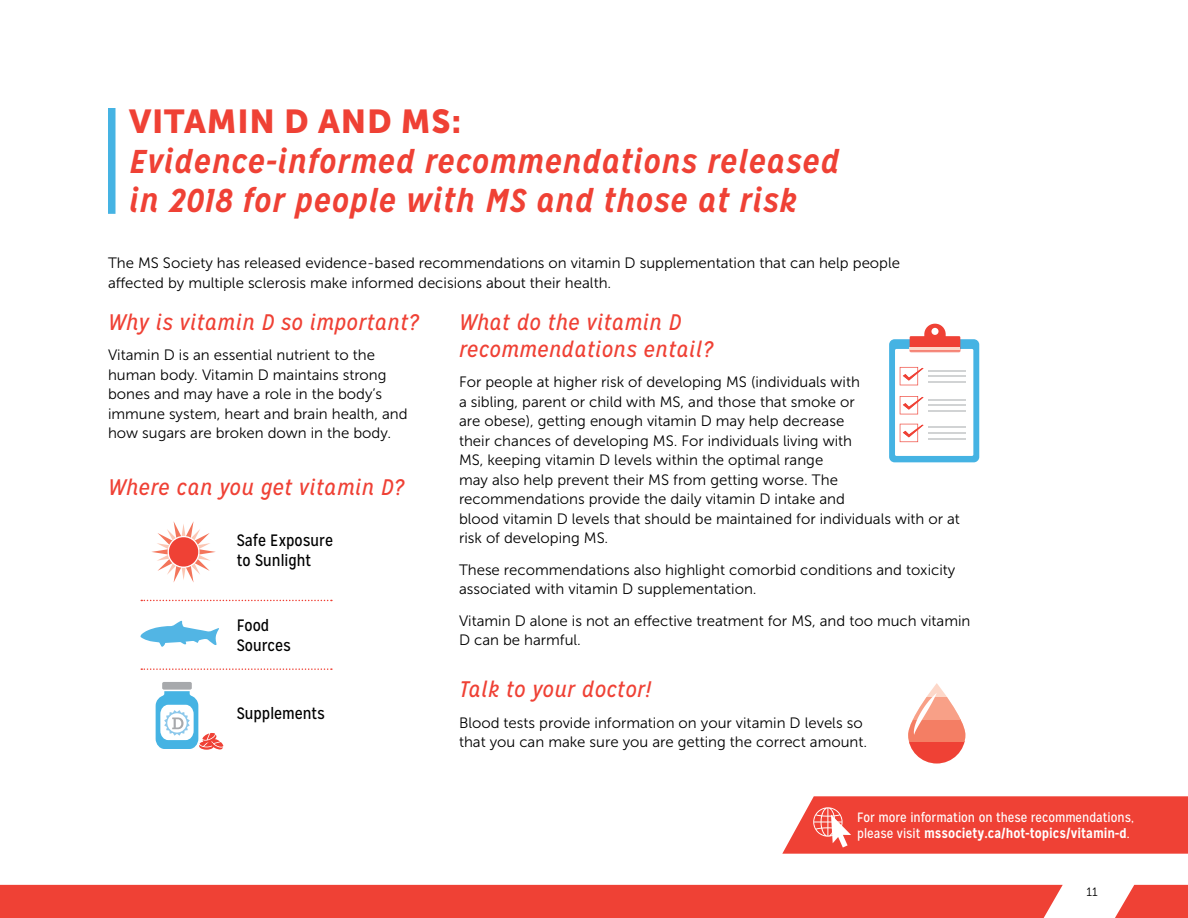
<style>
.page{position:relative;width:1188px;height:918px;background:#fff}
.page>*{position:absolute;margin:0;border:0;box-sizing:border-box;transform-origin:0 0}
.t1{font:italic 700 33px/39.6px "Mission Gothic";letter-spacing:.025em;color:#ef4135}
.t2{font:33px "Museo Sans 900";letter-spacing:.025em;color:#ef4135}
.t3{font:italic 22.5px/27px "Mission Gothic";letter-spacing:.025em;color:#ef4135}
.t4{font:16.5px/19.8px "Mission Gothic";color:#000}
.t5{font:15px/19.5px "Museo Sans 300";color:#000}
.t6{font:13.5px/16.2px "Mission Gothic";color:#fff}
.t7{font:12px "Museo Sans 300";color:#000}
.s1{font-weight:700}
</style>
<div class="page">
<svg style="left:1115px;top:885px;width:73px;height:33px;background:#f1594f"></svg>
<div style="left:0;top:885px;width:1063px;height:33px;background:#ef4135"></div>
<div style="left:108px;top:108px;width:8px;height:106px;background:#45b3e3"></div>
<svg style="left:782px;top:796px;width:406px;height:58px;background:#f04e43"></svg>
<div style="left:889px;top:339px;width:90px;height:123px;background:#45b3e3;border-radius:5px"></div>
<div style="left:895px;top:349px;width:78px;height:107px;background:#fff"></div>
<hr style="left:928px;top:370px;width:38px;height:2px;background:#d1d3d4">
<hr style="left:928px;top:375px;width:38px;height:2px;background:#d1d3d4">
<hr style="left:928px;top:381px;width:38px;height:2px;background:#d1d3d4">
<hr style="left:928px;top:399px;width:38px;height:2px;background:#d1d3d4">
<hr style="left:928px;top:405px;width:38px;height:1px;background:#d1d3d4">
<hr style="left:928px;top:410px;width:38px;height:2px;background:#d1d3d4">
<hr style="left:928px;top:426px;width:38px;height:2px;background:#d1d3d4">
<hr style="left:928px;top:432px;width:38px;height:2px;background:#d1d3d4">
<hr style="left:928px;top:438px;width:38px;height:2px;background:#d1d3d4">
<svg style="left:900px;top:367px;width:24px;height:18px"></svg>
<svg style="left:900px;top:396px;width:24px;height:18px"></svg>
<svg style="left:900px;top:424px;width:24px;height:18px"></svg>
<svg style="left:910px;top:324px;width:50px;height:28px"></svg>
<svg style="left:151px;top:521px;width:65px;height:61px"></svg>
<svg style="left:141px;top:621px;width:78px;height:26px"></svg>
<div style="left:162px;top:682px;width:30px;height:8px;background:#a7a9ac;border-radius:2px"></div>
<svg style="left:156px;top:691px;width:67px;height:59px"></svg>
<svg style="left:141px;top:600px;width:191px;height:1px"></svg>
<svg style="left:141px;top:668px;width:191px;height:2px"></svg>
<svg style="left:908px;top:683px;width:57px;height:80px"></svg>
<svg style="left:909px;top:742px;width:56px;height:21px"></svg>
<div style="left:908px;top:720px;width:57px;height:22px;background:#f47e64"></div>
<svg style="left:908px;top:698px;width:57px;height:22px"></svg>
<svg style="left:914px;top:693px;width:23px;height:42px"></svg>
<h1 class="t2" style="left:129px;top:103px;width:334px">VITAMIN D AND MS:</h1>
<h1 class="t1" style="left:129px;top:141px;width:711px">Evidence-informed recommendations released in 2018 for people with MS and those at risk</h1>
<p class="t5" style="left:108px;top:254px;width:794px">The MS Society has released evidence-based recommendations on vitamin D supplementation that can help people affected by multiple sclerosis make informed decisions about their health.</p>
<h2 class="t3" style="left:459px;top:309px;width:255px">What do the vitamin D recommendations entail?</h2>
<p class="t5" style="left:459px;top:373px;width:502px">For people at higher risk of developing MS (individuals with<br>a sibling, parent or child with MS, and those that smoke or<br>are obese), getting enough vitamin D may help decrease<br>their chances of developing MS. For individuals living with<br>MS, keeping vitamin D levels within the optimal range<br>may also help prevent their MS from getting worse. The recommendations provide the daily vitamin D intake and<br>blood vitamin D levels that should be maintained for individuals with or at risk of developing MS.</p>
<p class="t5" style="left:459px;top:560px;width:498px">These recommendations also highlight comorbid conditions and toxicity associated with vitamin D supplementation.</p>
<p class="t5" style="left:459px;top:611px;width:513px">Vitamin D alone is not an effective treatment for MS, and too much vitamin<br>D can be harmful.</p>
<h2 class="t3" style="left:108px;top:309px;width:312px">Why is vitamin D so important?</h2>
<p class="t5" style="left:108px;top:346px;width:301px">Vitamin D is an essential nutrient to the human body. Vitamin D maintains strong bones and may have a role in the body’s immune system, heart and brain health, and how sugars are broken down in the body.</p>
<h2 class="t3" style="left:108px;top:474px;width:297px">Where can you get vitamin D?</h2>
<p class="t4" style="left:237px;top:530px;width:98px">Safe Exposure to Sunlight</p>
<p class="t4" style="left:237px;top:615px;width:56px">Food<br>Sources</p>
<p class="t4" style="left:237px;top:703px;width:90px">Supplements</p>
<h2 class="t3" style="left:459px;top:676px;width:193px">Talk to your doctor!</h2>
<p class="t5" style="left:459px;top:713px;width:410px">Blood tests provide information on your vitamin D levels so that you can make sure you are getting the correct amount.</p>
<p class="t6" style="left:857px;top:809px;width:278px">For more information on these recommendations, please visit <span class="s1">mssociety.ca/hot-topics/vitamin-d</span>.</p>
<p class="t7" style="left:1087px;top:886px;width:13px">11</p>
</div>
